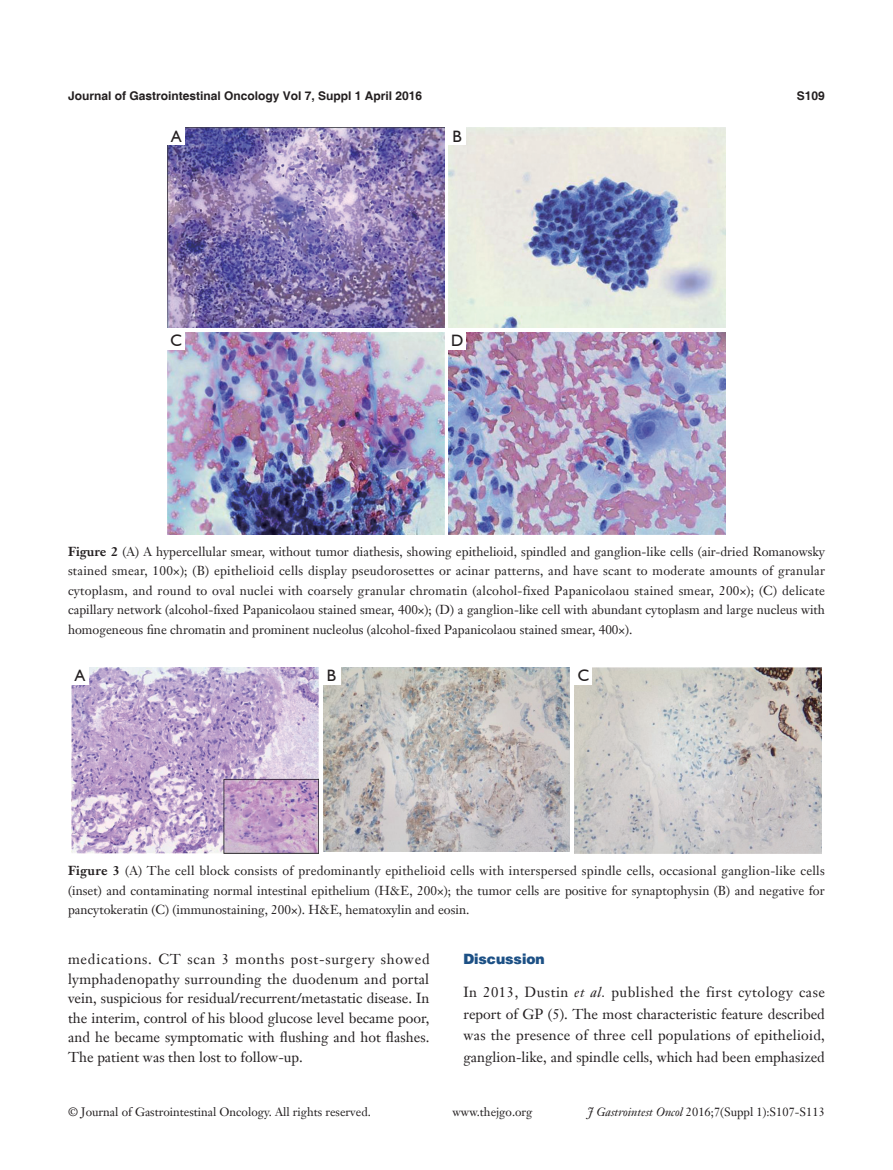
<style>
.page{position:relative;width:893px;height:1170px;background:#fff}
.page>*{position:absolute;margin:0;border:0;box-sizing:border-box;transform-origin:0 0}
.t1{font:16.5px "Humanist 521 BT";color:#231f20}
.t2{font:14.25px/19.5px "Janson Text LT";color:#231f20;text-align:justify}
.t3{font:900 14.25px "Helvetica";color:#1c5085}
.t4{font:12.75px/19.5px "Janson Text LT";color:#231f20;text-align:justify}
.t5{font:12px "Janson Text LT";color:#231f20}
.t6{font:700 12px "Helvetica";color:#231f20}
.s1{font-weight:700}
.s2{font-style:italic}
</style>
<div class="page">
<img style="left:449px;top:332px;width:276px;height:202px">
<img style="left:168px;top:128px;width:276px;height:200px">
<img style="left:449px;top:128px;width:276px;height:200px">
<img style="left:168px;top:332px;width:276px;height:202px">
<div style="left:168px;top:128px;width:17px;height:17px;background:#fff"></div>
<div style="left:449px;top:128px;width:17px;height:17px;background:#fff"></div>
<div style="left:449px;top:332px;width:17px;height:17px;background:#fff"></div>
<div style="left:168px;top:332px;width:17px;height:17px;background:#fff"></div>
<img style="left:71px;top:667px;width:247px;height:186px">
<img style="left:323px;top:667px;width:247px;height:184px">
<img style="left:575px;top:667px;width:246px;height:186px">
<div style="left:71px;top:667px;width:17px;height:17px;background:#fff"></div>
<div style="left:575px;top:667px;width:17px;height:17px;background:#fff"></div>
<div style="left:323px;top:667px;width:17px;height:17px;background:#fff"></div>
<p class="t6" style="left:68px;top:88px;width:356px">Journal of Gastrointestinal Oncology Vol 7, Suppl 1 April 2016</p>
<p class="t6" style="left:797px;top:88px;width:30px">S109</p>
<p class="t1" style="left:171px;top:126px;width:12px">A</p>
<p class="t1" style="left:452px;top:126px;width:11px">B</p>
<p class="t1" style="left:171px;top:330px;width:13px">C</p>
<p class="t1" style="left:451px;top:330px;width:14px">D</p>
<p class="t4" style="left:68px;top:541px;width:759px"><span class="s1">Figure 2</span> (A) A hypercellular smear, without tumor diathesis, showing epithelioid, spindled and ganglion-like cells (air-dried Romanowsky stained smear, 100×); (B) epithelioid cells display pseudorosettes or acinar patterns, and have scant to moderate amounts of granular cytoplasm, and round to oval nuclei with coarsely granular chromatin (alcohol-fixed Papanicolaou stained smear, 200×); (C) delicate capillary network (alcohol-fixed Papanicolaou stained smear, 400×); (D) a ganglion-like cell with abundant cytoplasm and large nucleus with homogeneous fine chromatin and prominent nucleolus (alcohol-fixed Papanicolaou stained smear, 400×).</p>
<p class="t1" style="left:75px;top:665px;width:12px">A</p>
<p class="t1" style="left:327px;top:665px;width:11px">B</p>
<p class="t1" style="left:578px;top:665px;width:13px">C</p>
<p class="t4" style="left:68px;top:861px;width:758px"><span class="s1">Figure 3</span> (A) The cell block consists of predominantly epithelioid cells with interspersed spindle cells, occasional ganglion-like cells (inset) and contaminating normal intestinal epithelium (H&amp;E, 200×); the tumor cells are positive for synaptophysin (B) and negative for pancytokeratin (C) (immunostaining, 200×). H&amp;E, hematoxylin and eosin.</p>
<p class="t2" style="left:68px;top:949px;width:363px">medications. CT scan 3 months post-surgery showed lymphadenopathy surrounding the duodenum and portal vein, suspicious for residual/recurrent/metastatic disease. In the interim, control of his blood glucose level became poor, and he became symptomatic with flushing and hot flashes.<br>The patient was then lost to follow-up.</p>
<p class="t3" style="left:463px;top:949px;width:83px">Discussion</p>
<p class="t2" style="left:463px;top:981px;width:363px;line-height:21.5px">In 2013, Dustin <span class="s2">et al.</span> published the first cytology case report of GP (5). The most characteristic feature described was the presence of three cell populations of epithelioid, ganglion-like, and spindle cells, which had been emphasized</p>
<p class="t5" style="left:68px;top:1104px;width:304px">© Journal of Gastrointestinal Oncology. All rights reserved.</p>
<p class="t5" style="left:452px;top:1104px;width:81px">www.thejgo.org</p>
<p class="t5" style="left:587px;top:1104px;width:239px"><span class="s2">J Gastrointest Oncol</span> 2016;7(Suppl 1):S107-S113</p>
</div>
